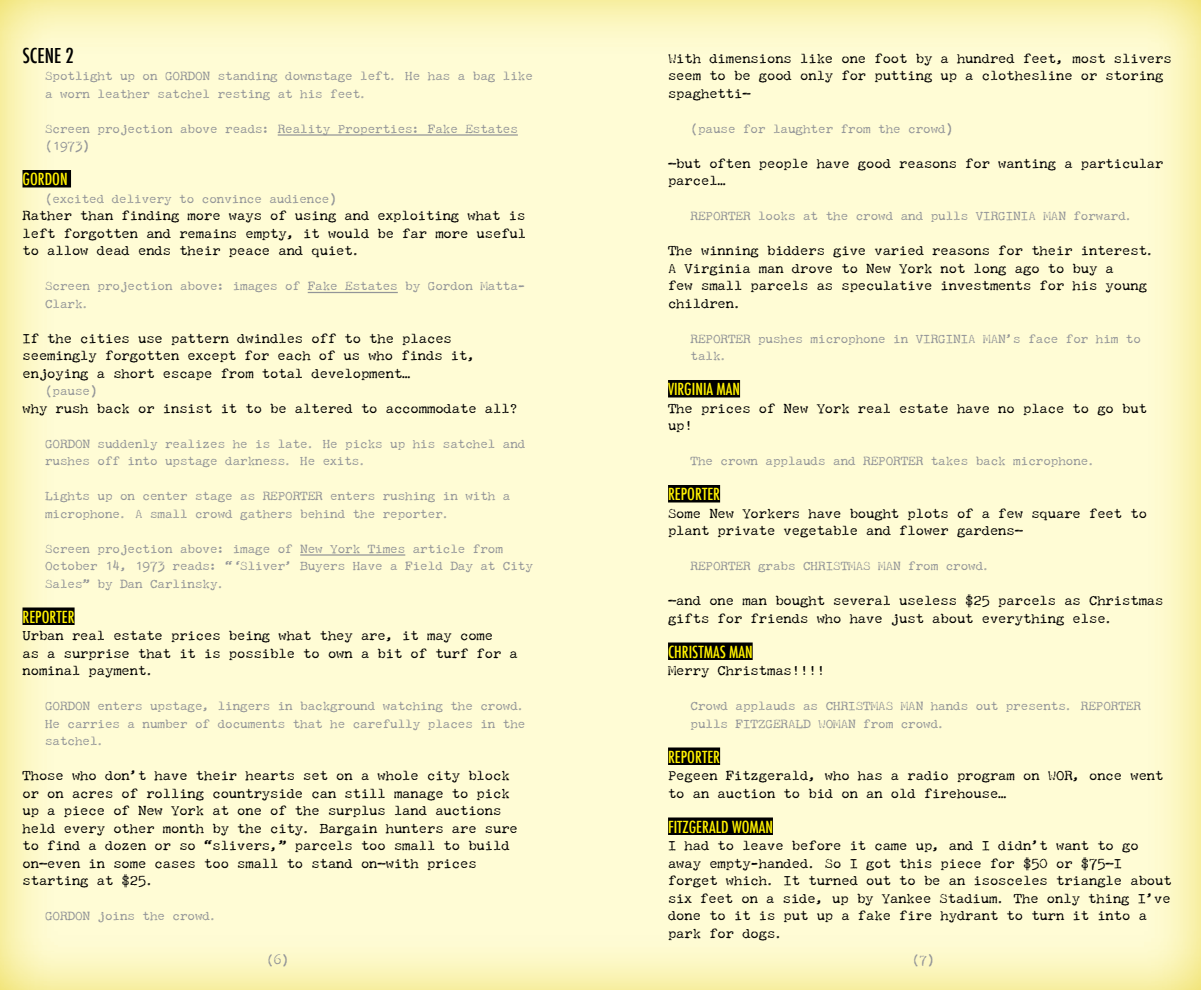
<style>
.page{position:relative;width:1201px;height:990px;background:#fff}
.page>*{position:absolute;margin:0;border:0;box-sizing:border-box;transform-origin:0 0}
.t1{font:500 condensed 20px "Futura";color:#000}
.t2{font:500 condensed 16.25px "Futura";color:#fff200}
.t3{font:13.75px/17.5px "P22 Typewriter";color:#000}
.t4{font:12.5px/17.5px "P22 Typewriter";color:#939598}
</style>
<div class="page">
<div style="left:0;top:0;width:1200px;height:990px;background:#e0c900;opacity:.75"></div>
<hr style="left:277px;top:134px;width:240px;height:2px;background:#939598">
<div style="left:22px;top:170px;width:49px;height:18px;background:#000"></div>
<hr style="left:307px;top:292px;width:90px;height:1px;background:#939598">
<hr style="left:300px;top:554px;width:105px;height:2px;background:#939598">
<div style="left:22px;top:608px;width:53px;height:17px;background:#000"></div>
<div style="left:668px;top:380px;width:72px;height:18px;background:#000"></div>
<div style="left:668px;top:485px;width:52px;height:17px;background:#000"></div>
<div style="left:668px;top:642px;width:84px;height:18px;background:#000"></div>
<div style="left:668px;top:748px;width:52px;height:17px;background:#000"></div>
<div style="left:668px;top:818px;width:104px;height:17px;background:#000"></div>
<h1 class="t1" style="left:22px;top:42px;width:53px">SCENE 2</h1>
<p class="t4" style="left:45px;top:67px;width:489px">Spotlight up on GORDON standing downstage left. He has a bag like a worn leather satchel resting at his feet.</p>
<p class="t4" style="left:45px;top:119px;width:474px">Screen projection above reads: Reality Properties: Fake Estates (1973)</p>
<p class="t2" style="left:22px;top:169px;width:47px">GORDON</p>
<p class="t4" style="left:45px;top:189px;width:293px">(excited delivery to convince audience)</p>
<p class="t3" style="left:22px;top:206px;width:505px;text-align:justify">Rather than finding more ways of using and exploiting what is left forgotten and remains empty, it would be far more useful to allow dead ends their peace and quiet.</p>
<p class="t4" style="left:45px;top:277px;width:482px">Screen projection above: images of Fake Estates by Gordon Matta-<br>Clark.</p>
<p class="t3" style="left:22px;top:329px;width:454px">If the cities use pattern dwindles off to the places seemingly forgotten except for each of us who finds it, enjoying a short escape from total development…</p>
<p class="t4" style="left:45px;top:382px;width:54px">(pause)</p>
<p class="t3" style="left:22px;top:399px;width:497px">why rush back or insist it to be altered to accommodate all?</p>
<p class="t4" style="left:45px;top:434px;width:481px">GORDON suddenly realizes he is late. He picks up his satchel and rushes off into upstage darkness. He exits.</p>
<p class="t4" style="left:45px;top:487px;width:467px">Lights up on center stage as REPORTER enters rushing in with a microphone. A small crowd gathers behind the reporter.</p>
<p class="t4" style="left:45px;top:539px;width:489px">Screen projection above: image of New York Times article from<br>October 14, 1973 reads: “‘Sliver’ Buyers Have a Field Day at City<br>Sales” by Dan Carlinsky.</p>
<p class="t2" style="left:22px;top:606px;width:54px">REPORTER</p>
<p class="t3" style="left:22px;top:626px;width:497px">Urban real estate prices being what they are, it may come<br>as a surprise that it is possible to own a bit of turf for a nominal payment.</p>
<p class="t4" style="left:45px;top:697px;width:481px;text-align:justify">GORDON enters upstage, lingers in background watching the crowd.<br>He carries a number of documents that he carefully places in the satchel.</p>
<p class="t3" style="left:22px;top:766px;width:497px">Those who don’t have their hearts set on a whole city block or on acres of rolling countryside can still manage to pick up a piece of New York at one of the surplus land auctions held every other month by the city. Bargain hunters are sure to find a dozen or so “slivers,” parcels too small to build on—even in some cases too small to stand on—with prices starting at $25.</p>
<p class="t4" style="left:45px;top:907px;width:174px">GORDON joins the crowd.</p>
<p class="t3" style="left:668px;top:49px;width:505px">With dimensions like one foot by a hundred feet, most slivers seem to be good only for putting up a clothesline or storing spaghetti—</p>
<p class="t4" style="left:690px;top:119px;width:264px">(pause for laughter from the crowd)</p>
<p class="t3" style="left:668px;top:154px;width:497px">—but often people have good reasons for wanting a particular parcel…</p>
<p class="t4" style="left:690px;top:207px;width:444px">REPORTER looks at the crowd and pulls VIRGINIA MAN forward.</p>
<p class="t3" style="left:668px;top:241px;width:488px">The winning bidders give varied reasons for their interest.<br>A Virginia man drove to New York not long ago to buy a<br>few small parcels as speculative investments for his young children.</p>
<p class="t4" style="left:690px;top:329px;width:452px">REPORTER pushes microphone in VIRGINIA MAN’s face for him to talk.</p>
<p class="t2" style="left:668px;top:379px;width:73px">VIRGINIA MAN</p>
<p class="t3" style="left:668px;top:399px;width:480px">The prices of New York real estate have no place to go but up!</p>
<p class="t4" style="left:690px;top:452px;width:407px">The crown applauds and REPORTER takes back microphone.</p>
<p class="t2" style="left:668px;top:484px;width:54px">REPORTER</p>
<p class="t3" style="left:668px;top:504px;width:480px">Some New Yorkers have bought plots of a few square feet to plant private vegetable and flower gardens—</p>
<p class="t4" style="left:690px;top:557px;width:302px">REPORTER grabs CHRISTMAS MAN from crowd.</p>
<p class="t3" style="left:668px;top:591px;width:497px">—and one man bought several useless $25 parcels as Christmas gifts for friends who have just about everything else.</p>
<p class="t2" style="left:668px;top:641px;width:86px">CHRISTMAS MAN</p>
<p class="t3" style="left:668px;top:661px;width:158px">Merry Christmas!!!!</p>
<p class="t4" style="left:690px;top:697px;width:452px">Crowd applauds as CHRISTMAS MAN hands out presents. REPORTER pulls FITZGERALD WOMAN from crowd.</p>
<p class="t2" style="left:668px;top:746px;width:54px">REPORTER</p>
<p class="t3" style="left:668px;top:766px;width:497px">Pegeen Fitzgerald, who has a radio program on WOR, once went to an auction to bid on an old firehouse…</p>
<p class="t2" style="left:668px;top:816px;width:106px">FITZGERALD WOMAN</p>
<p class="t3" style="left:668px;top:836px;width:505px">I had to leave before it came up, and I didn’t want to go away empty-handed. So I got this piece for $50 or $75—I forget which. It turned out to be an isosceles triangle about six feet on a side, up by Yankee Stadium. The only thing I’ve done to it is put up a fake fire hydrant to turn it into a park for dogs.</p>
<p class="t4" style="left:266px;top:951px;width:24px">(6)</p>
<p class="t4" style="left:911px;top:951px;width:24px">(7)</p>
</div>
